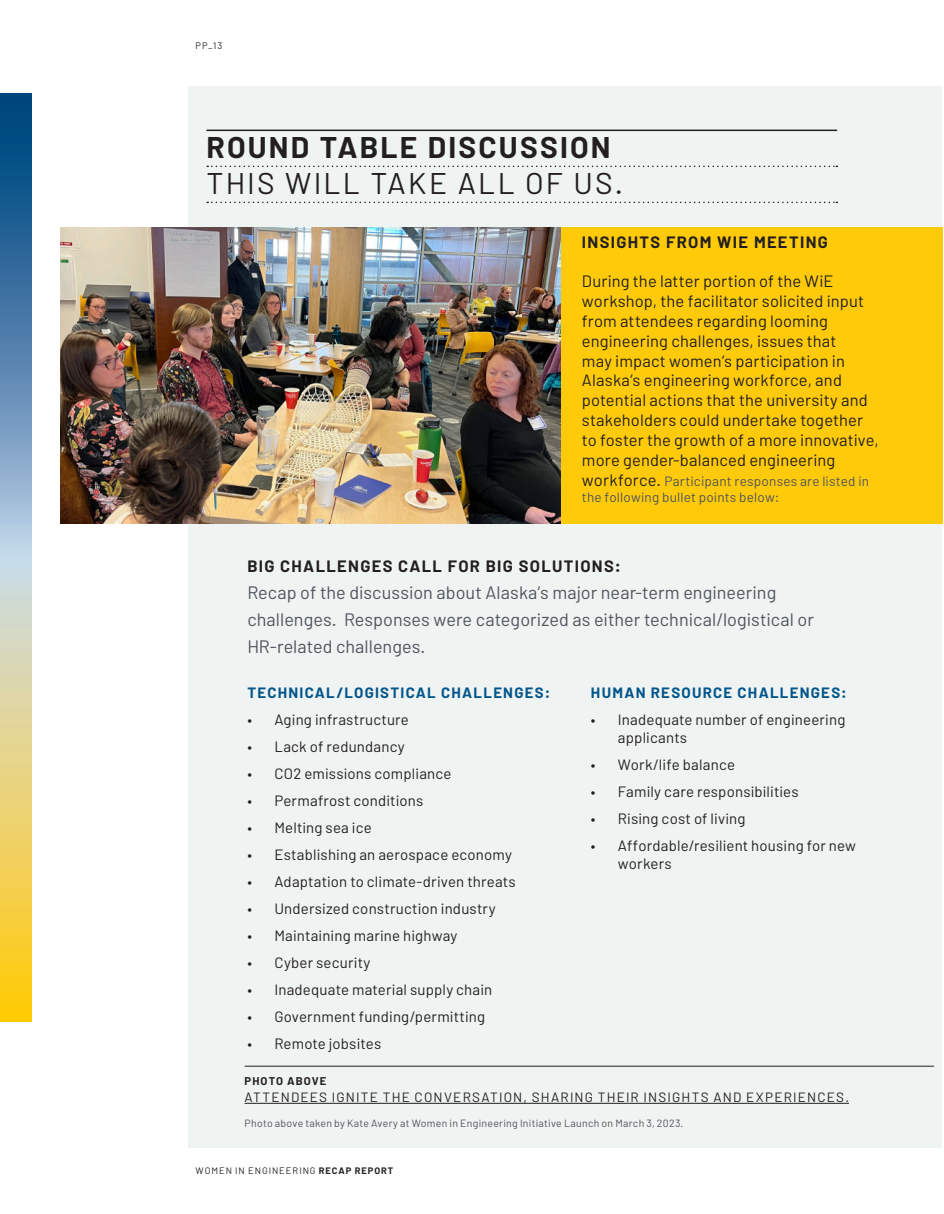
<style>
.page{position:relative;width:944px;height:1214px;background:#fff}
.page>*{position:absolute;margin:0;border:0;box-sizing:border-box;transform-origin:0 0}
.H1___No_Indent__Left{font:700 30px "Barlow";letter-spacing:.07em;color:#231f20}
.H1___No_Indent__Left-2{font:30px "Barlow";letter-spacing:.075em;color:#231f20}
.BC{font:18px/27px "Barlow";letter-spacing:.005em;color:#4f535c}
.C___3pt_Space_After{font:16.5px/19.8px "Barlow";letter-spacing:.005em;color:#231f20}
.BC-2{font:700 16.5px "Barlow";letter-spacing:.08em;color:#231f20}
.C___3pt_Space_After-2{font:700 16.5px "Barlow";letter-spacing:.08em;color:#231f20}
.t1{font:15px/18px "Barlow";letter-spacing:.01em;color:#231f20}
.BC-3{font:700 15px "Barlow";letter-spacing:.085em;color:#00558b}
.C___3pt_Space_After-3{font:700 15px "Barlow";letter-spacing:.085em;color:#00558b}
.C___3pt_Space_After-4{font:13.5px/16.2px "Barlow";letter-spacing:.015em;color:#4f535c}
.C{font:13.5px "Barlow";letter-spacing:.09em;color:#231f20}
.C-2{font:700 11.25px "Barlow";letter-spacing:.095em;color:#231f20}
.CC{font:10.5px "Barlow";letter-spacing:.025em;color:#4f535c}
.t2{font:9.3px "Barlow";letter-spacing:.105em;color:#231f20}
.s1{font-size:16.5px;color:#231f20}
.s2{font-weight:700}
</style>
<div class="page">
<img style="left:0;top:94px;width:31px;height:927px">
<div style="left:188px;top:86px;width:754px;height:1061px;background:#eff3f1"></div>
<div style="left:560px;top:227px;width:382px;height:296px;background:#feca0a"></div>
<hr style="left:206px;top:130px;width:631px;height:1px;background:#231f20">
<svg style="left:207px;top:166px;width:630px;height:1px"></svg>
<svg style="left:207px;top:202px;width:630px;height:1px"></svg>
<img style="left:60px;top:227px;width:500px;height:296px">
<hr style="left:245px;top:1103px;width:604px;height:1px;background:#231f20">
<hr style="left:245px;top:1065px;width:689px;height:1px;background:#231f20">
<p class="t2" style="left:195px;top:40px;width:28px">PP_13</p>
<p class="H1___No_Indent__Left" style="left:206px;top:129px;width:405px">ROUND TABLE DISCUSSION</p>
<p class="H1___No_Indent__Left-2" style="left:206px;top:165px;width:418px">THIS WILL TAKE ALL OF US.</p>
<p class="C___3pt_Space_After-2" style="left:582px;top:232px;width:247px">INSIGHTS FROM WIE MEETING</p>
<p class="C___3pt_Space_After" style="left:582px;top:271px;width:298px">During the latter portion of the WiE workshop, the facilitator solicited input from attendees regarding looming engineering challenges, issues that<br>may impact women’s participation in Alaska’s engineering workforce, and potential actions that the university and stakeholders could undertake together to foster the growth of a more innovative, more gender-balanced engineering</p>
<p class="C___3pt_Space_After-4" style="left:582px;top:472px;width:288px"><span class="s1">workforce.</span> Participant responses are listed in the following bullet points below:</p>
<p class="BC-2" style="left:247px;top:556px;width:375px">BIG CHALLENGES CALL FOR BIG SOLUTIONS:</p>
<p class="BC" style="left:247px;top:579px;width:568px">Recap of the discussion about Alaska’s major near-term engineering challenges. Responses were categorized as either technical/logistical or<br>HR-related challenges.</p>
<p class="BC-3" style="left:247px;top:683px;width:304px">TECHNICAL/LOGISTICAL CHALLENGES:</p>
<p class="t1" style="left:247px;top:710px;width:163px">• Aging infrastructure</p>
<p class="t1" style="left:247px;top:737px;width:159px">• Lack of redundancy</p>
<p class="t1" style="left:247px;top:764px;width:206px">• CO2 emissions compliance</p>
<p class="t1" style="left:247px;top:791px;width:177px">• Permafrost conditions</p>
<p class="t1" style="left:247px;top:818px;width:126px">• Melting sea ice</p>
<p class="t1" style="left:247px;top:845px;width:266px">• Establishing an aerospace economy</p>
<p class="t1" style="left:247px;top:872px;width:270px">• Adaptation to climate-driven threats</p>
<p class="t1" style="left:247px;top:899px;width:250px">• Undersized construction industry</p>
<p class="t1" style="left:247px;top:926px;width:212px">• Maintaining marine highway</p>
<p class="t1" style="left:247px;top:953px;width:125px">• Cyber security</p>
<p class="t1" style="left:247px;top:980px;width:246px">• Inadequate material supply chain</p>
<p class="t1" style="left:247px;top:1007px;width:239px">• Government funding/permitting</p>
<p class="t1" style="left:247px;top:1034px;width:135px">• Remote jobsites</p>
<p class="C___3pt_Space_After-3" style="left:591px;top:683px;width:257px">HUMAN RESOURCE CHALLENGES:</p>
<p class="t1" style="left:618px;top:710px;width:229px;text-indent:-27px">• Inadequate number of engineering applicants</p>
<p class="t1" style="left:591px;top:755px;width:146px">• Work/life balance</p>
<p class="t1" style="left:591px;top:782px;width:209px">• Family care responsibilities</p>
<p class="t1" style="left:591px;top:809px;width:156px">• Rising cost of living</p>
<p class="t1" style="left:618px;top:836px;width:240px;text-indent:-27px">• Affordable/resilient housing for new workers</p>
<p class="C-2" style="left:245px;top:1074px;width:83px">PHOTO ABOVE</p>
<p class="C" style="left:245px;top:1088px;width:606px">ATTENDEES IGNITE THE CONVERSATION, SHARING THEIR INSIGHTS AND EXPERIENCES.</p>
<p class="CC" style="left:245px;top:1116px;width:440px">Photo above taken by Kate Avery at Women in Engineering Initiative Launch on March 3, 2023.</p>
<p class="t2" style="left:195px;top:1165px;width:199px">WOMEN IN ENGINEERING <span class="s2">RECAP REPORT</span></p>
</div>
